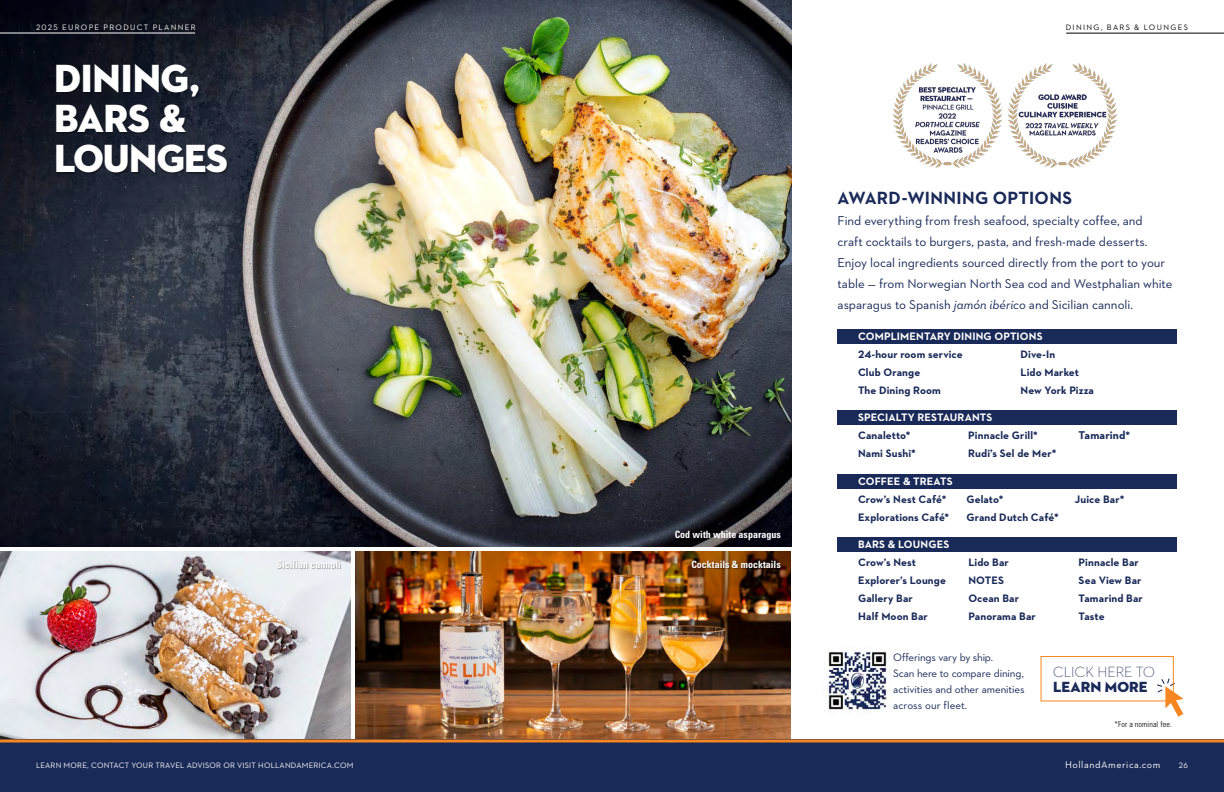
<style>
.page{position:relative;width:1224px;height:792px;background:#fff}
.page>*{position:absolute;margin:0;border:0;box-sizing:border-box;transform-origin:0 0}
.t1{font:40px/40px "Neutraface 2 Display Titling";letter-spacing:-.015em;color:#fff}
.t2{font:700 18px "Neutraface 2 Text";letter-spacing:.02em;color:#192958}
.t3{font:300 15px "Neutraface 2 Display";color:#192958}
.t4{font:15px "Neutraface 2 Display Titling";color:#192958}
.t5{font:13px/21px "Neutraface 2 Text";letter-spacing:-.005em;color:#192958}
.t6{font:700 11.5px "Neutraface 2 Text";letter-spacing:.01em;color:#192958}
.t7{font:700 11px/18px "Neutraface 2 Text";letter-spacing:.01em;color:#192958}
.t8{font:11px/16px "Neutraface 2 Text";letter-spacing:-.01em;color:#192958}
.t9{font:700 11px "Neutraface 2 Text";letter-spacing:.01em;color:#fff}
.t10{font:700 condensed 10px "Univers LT Std";color:#fff}
.t11{font:10px "Neutraface 2 Text";letter-spacing:.055em;color:#fff}
.t12{font:8px "Neutraface 2 Text";letter-spacing:.03em;color:#fff}
.t13{font:8px "Neutraface 2 Text";letter-spacing:.16em;color:#fff}
.t14{font:8px "Neutraface 2 Text";letter-spacing:.17em;color:#000}
.t15{font:300 condensed 8px "Univers LT Std";letter-spacing:.015em;color:#000}
.s1{font-style:italic}
.s2{font-size:11px}
</style>
<div class="page">
<img style="left:0;top:0;width:791px;height:547px">
<img style="left:0;top:551px;width:351px;height:188px">
<img style="left:356px;top:551px;width:434px;height:188px">
<div style="left:56px;top:64px;width:173px;height:111px;background:#000;opacity:.45"></div>
<div style="left:277px;top:561px;width:64px;height:8px;background:#000;opacity:.35"></div>
<div style="left:692px;top:560px;width:90px;height:9px;background:#000;opacity:.5"></div>
<div style="left:0;top:739px;width:1224px;height:53px;background:#192958"></div>
<hr style="left:0;top:739px;width:1224px;height:3px;background:#f6861f">
<hr style="left:0;top:33px;width:195px;height:1px;background:#fff">
<hr style="left:1066px;top:33px;width:158px;height:1px;background:#000">
<img style="left:1008px;top:63px;width:109px;height:105px">
<img style="left:892px;top:63px;width:110px;height:105px">
<div style="left:838px;top:538px;width:339px;height:14px;background:#192958"></div>
<div style="left:838px;top:411px;width:339px;height:14px;background:#192958"></div>
<div style="left:838px;top:329px;width:339px;height:15px;background:#192958"></div>
<div style="left:838px;top:474px;width:339px;height:15px;background:#192958"></div>
<svg style="left:1157px;top:678px;width:27px;height:39px"></svg>
<div style="left:1041px;top:656px;width:133px;height:45px;border:1px solid #f6861f"></div>
<img style="left:827px;top:651px;width:64px;height:61px">
<p class="t13" style="left:36px;top:22px;width:161px">2025 EUROPE PRODUCT PLANNER</p>
<h1 class="t1" style="left:54px;top:59px;width:176px">DINING,<br>BARS &amp;<br>LOUNGES</h1>
<p class="t10" style="left:675px;top:529px;width:108px">Cod with white asparagus</p>
<p class="t10" style="left:276px;top:559px;width:66px">Sicilian cannoli</p>
<p class="t10" style="left:691px;top:559px;width:91px">Cocktails &amp; mocktails</p>
<p class="t12" style="left:36px;top:761px;width:319px">LEARN MORE, CONTACT YOUR TRAVEL ADVISOR OR VISIT HOLLANDAMERICA.COM</p>
<p class="t14" style="left:1066px;top:22px;width:124px">DINING, BARS &amp; LOUNGES</p>
<h2 class="t2" style="left:838px;top:187px;width:236px">AWARD-WINNING OPTIONS</h2>
<p class="t5" style="left:838px;top:210px;width:336px">Find everything from fresh seafood, specialty coffee, and<br>craft cocktails to burgers, pasta, and fresh-made desserts.<br>Enjoy local ingredients sourced directly from the port to your table — from Norwegian North Sea cod and Westphalian white asparagus to Spanish <span class="s1">jamón ibérico</span> and Sicilian cannoli.</p>
<p class="t9" style="left:858px;top:329px;width:186px">COMPLIMENTARY DINING OPTIONS</p>
<p class="t7" style="left:858px;top:345px;width:106px">24-hour room service<br>Club Orange<br>The Dining Room</p>
<p class="t7" style="left:1021px;top:345px;width:75px">Dive-In<br>Lido Market<br>New York Pizza</p>
<p class="t9" style="left:858px;top:411px;width:136px">SPECIALTY RESTAURANTS</p>
<p class="t7" style="left:858px;top:427px;width:59px">Canaletto*<br>Nami Sushi*</p>
<p class="t7" style="left:968px;top:427px;width:90px">Pinnacle Grill*<br>Rudi’s Sel de Mer*</p>
<p class="t6" style="left:1079px;top:428px;width:53px">Tamarind<span class="s2">*</span></p>
<p class="t9" style="left:858px;top:474px;width:96px">COFFEE &amp; TREATS</p>
<p class="t7" style="left:858px;top:490px;width:93px">Crow’s Nest Café*<br>Explorations Café*</p>
<p class="t7" style="left:966px;top:490px;width:94px">Gelato*<br>Grand Dutch Café*</p>
<p class="t7" style="left:1075px;top:490px;width:51px">Juice Bar*</p>
<p class="t9" style="left:858px;top:538px;width:93px">BARS &amp; LOUNGES</p>
<p class="t7" style="left:858px;top:554px;width:89px">Crow’s Nest<br>Explorer’s Lounge<br>Gallery Bar<br>Half Moon Bar</p>
<p class="t7" style="left:968px;top:554px;width:69px">Lido Bar<br>NOTES<br>Ocean Bar<br>Panorama Bar</p>
<p class="t7" style="left:1079px;top:554px;width:66px">Pinnacle Bar<br>Sea View Bar<br>Tamarind Bar<br>Taste</p>
<p class="t8" style="left:893px;top:649px;width:133px">Offerings vary by ship.<br>Scan here to compare dining, activities and other amenities across our fleet.</p>
<h3 class="t3" style="left:1053px;top:664px;width:103px">CLICK HERE TO</h3>
<h3 class="t4" style="left:1053px;top:678px;width:96px">LEARN MORE</h3>
<p class="t15" style="left:1114px;top:720px;width:59px">*For a nominal fee.</p>
<p class="t11" style="left:1065px;top:759px;width:97px">HollandAmerica.com</p>
<p class="t12" style="left:1179px;top:761px;width:11px">26</p>
</div>
